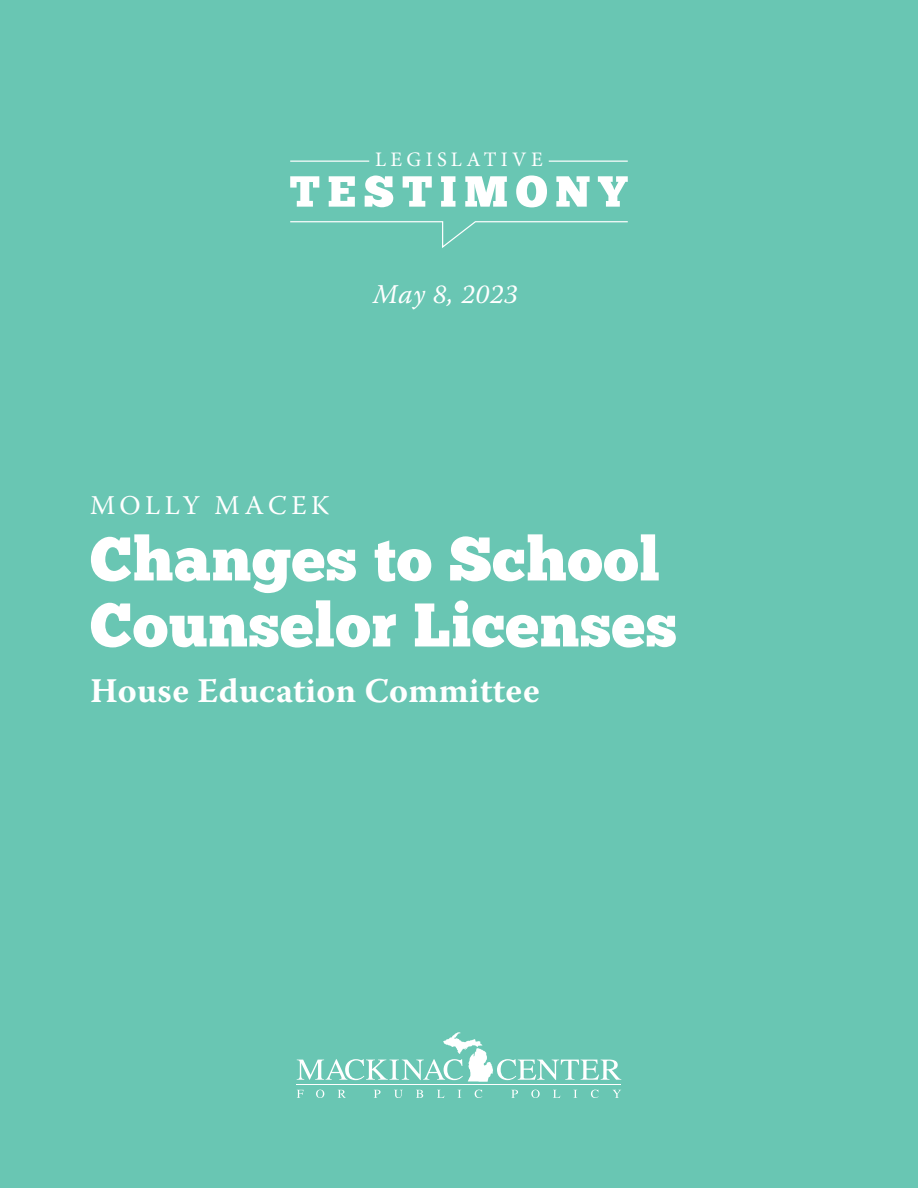
<style>
.page{position:relative;width:918px;height:1188px;background:#69c6b3}
.page>*{position:absolute;margin:0;border:0;box-sizing:border-box;transform-origin:0 0}
.t1{font:61.5px/66px "Chunk Five";letter-spacing:.01em;color:#fff}
.t2{font:700 34.5px "Warnock Pro";letter-spacing:.01em;color:#fff}
.t3{font:27px "Warnock Pro";letter-spacing:.165em;color:#fff}
.t4{font:italic 27px "Warnock Pro";letter-spacing:.025em;color:#fff}
.t5{font:20.7px "Minion Pro";letter-spacing:.21em;color:#fff}
</style>
<div class="page">
<svg style="left:297px;top:1090px;width:7px;height:8px"></svg>
<svg style="left:316px;top:1090px;width:8px;height:8px"></svg>
<svg style="left:338px;top:1090px;width:8px;height:8px"></svg>
<svg style="left:374px;top:1090px;width:7px;height:8px"></svg>
<svg style="left:394px;top:1090px;width:8px;height:8px"></svg>
<svg style="left:416px;top:1090px;width:7px;height:8px"></svg>
<svg style="left:437px;top:1090px;width:7px;height:8px"></svg>
<svg style="left:458px;top:1090px;width:3px;height:8px"></svg>
<svg style="left:475px;top:1090px;width:7px;height:8px"></svg>
<svg style="left:511px;top:1090px;width:7px;height:8px"></svg>
<svg style="left:531px;top:1090px;width:9px;height:8px"></svg>
<svg style="left:553px;top:1090px;width:7px;height:8px"></svg>
<svg style="left:574px;top:1090px;width:3px;height:8px"></svg>
<svg style="left:591px;top:1090px;width:8px;height:8px"></svg>
<svg style="left:613px;top:1090px;width:8px;height:8px"></svg>
<hr style="left:297px;top:1084px;width:324px;height:1px;background:#fff">
<svg style="left:297px;top:1032px;width:324px;height:50px"></svg>
<svg style="left:290px;top:175px;width:338px;height:32px"></svg>
<svg style="left:290px;top:221px;width:338px;height:27px"></svg>
<hr style="left:290px;top:161px;width:79px;height:1px;background:#fff">
<hr style="left:549px;top:161px;width:79px;height:1px;background:#fff">
<p class="t5" style="left:375px;top:146px;width:169px">LEGISLATIVE</p>
<p class="t4" style="left:373px;top:278px;width:146px">May 8, 2023</p>
<p class="t3" style="left:90px;top:489px;width:241px">MOLLY MACEK</p>
<p class="t1" style="left:90px;top:526px;width:589px">Changes to School<br>Counselor Licenses</p>
<p class="t2" style="left:90px;top:670px;width:451px">House Education Committee</p>
</div>
